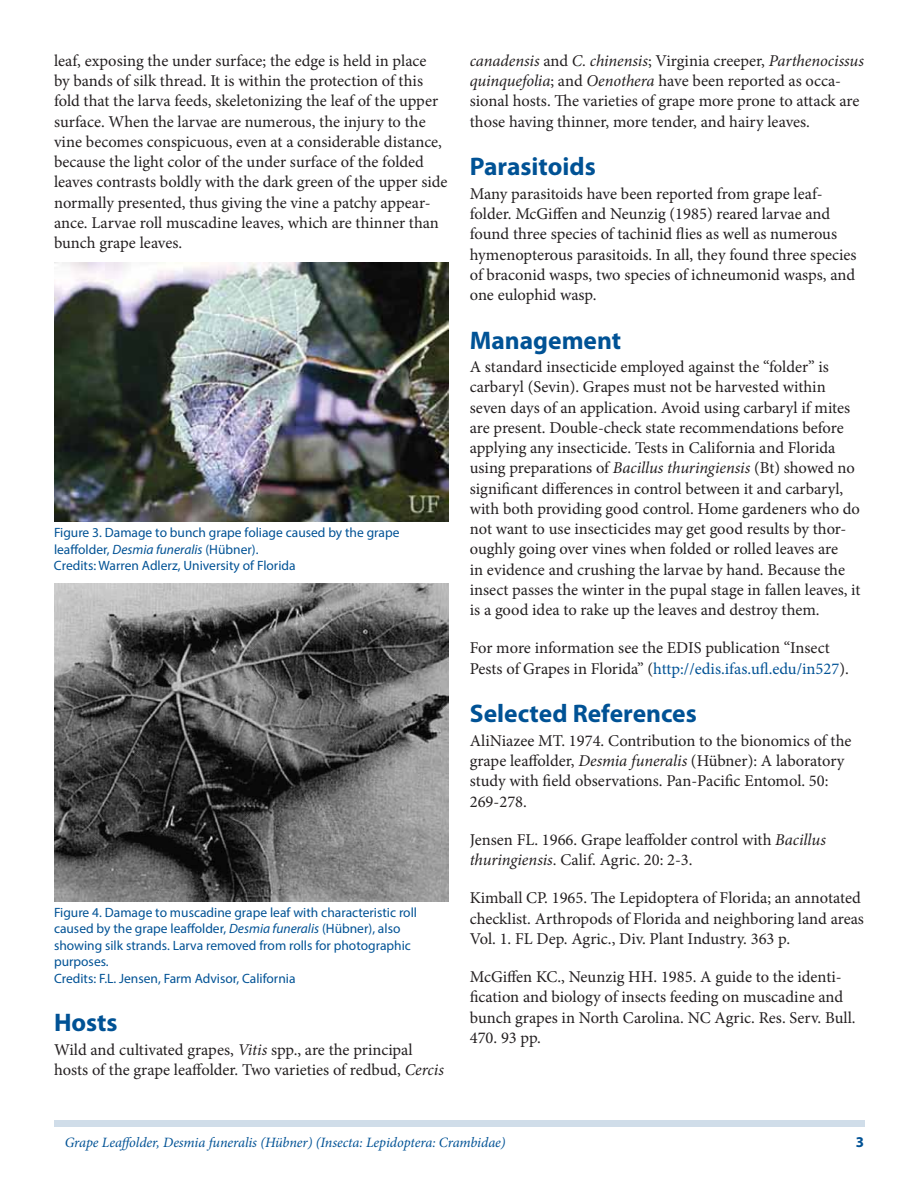
<style>
.page{position:relative;width:918px;height:1188px;background:#fff}
.page>*{position:absolute;margin:0;border:0;box-sizing:border-box;transform-origin:0 0}
.t1{font:700 25.5px "Myriad Pro";color:#005295}
.t2{font:16.5px/20.2px "Minion Pro";color:#231f20}
.t3{font:700 15px "Myriad Pro";color:#005295}
.t4{font:italic 14.25px "Minion Pro";letter-spacing:-.01em;color:#005295}
.t5{font:13.5px/16.5px "Myriad Pro";color:#005295}
.s1{font-style:italic}
.s2{color:#005295}
</style>
<div class="page">
<div style="left:54px;top:1120px;width:810px;height:7px;background:#d0dde9"></div>
<img style="left:54px;top:262px;width:394px;height:260px">
<img style="left:54px;top:583px;width:394px;height:318px">
<p class="t2" style="left:54px;top:52px;width:395px">leaf, exposing the under surface; the edge is held in place<br>by bands of silk thread. It is within the protection of this fold that the larva feeds, skeletonizing the leaf of the upper surface. When the larvae are numerous, the injury to the vine becomes conspicuous, even at a considerable distance, because the light color of the under surface of the folded leaves contrasts boldly with the dark green of the upper side normally presented, thus giving the vine a patchy appear&shy;ance. Larvae roll muscadine leaves, which are thinner than bunch grape leaves.</p>
<p class="t5" style="left:54px;top:525px;width:347px">Figure 3. Damage to bunch grape foliage caused by the grape leaffolder, <span class="s1">Desmia funeralis</span> (Hübner).<br>Credits: Warren Adlerz, University of Florida</p>
<p class="t5" style="left:54px;top:905px;width:365px">Figure 4. Damage to muscadine grape leaf with characteristic roll caused by the grape leaffolder, <span class="s1">Desmia funeralis</span> (Hübner), also showing silk strands. Larva removed from rolls for photographic purposes.<br>Credits: F.L. Jensen, Farm Advisor, California</p>
<h1 class="t1" style="left:54px;top:1013px;width:65px">Hosts</h1>
<p class="t2" style="left:54px;top:1041px;width:392px">Wild and cultivated grapes, <span class="s1">Vitis</span> spp., are the principal hosts of the grape leaffolder. Two varieties of redbud, <span class="s1">Cercis</span></p>
<p class="t2" style="left:470px;top:52px;width:396px"><span class="s1">canadensis</span> and <span class="s1">C. chinensis</span>; Virginia creeper, <span class="s1">Parthenocissus quinquefolia</span>; and <span class="s1">Oenothera</span> have been reported as occa&shy;sional hosts. The varieties of grape more prone to attack are those having thinner, more tender, and hairy leaves.</p>
<h1 class="t1" style="left:470px;top:157px;width:127px">Parasitoids</h1>
<p class="t2" style="left:470px;top:185px;width:388px">Many parasitoids have been reported from grape leaf&shy;folder. McGiffen and Neunzig (1985) reared larvae and found three species of tachinid flies as well as numerous hymenopterous parasitoids. In all, they found three species of braconid wasps, two species of ichneumonid wasps, and one eulophid wasp.</p>
<h1 class="t1" style="left:470px;top:330px;width:153px">Management</h1>
<p class="t2" style="left:470px;top:358px;width:392px">A standard insecticide employed against the “folder” is carbaryl (Sevin). Grapes must not be harvested within seven days of an application. Avoid using carbaryl if mites are present. Double-check state recommendations before applying any insecticide. Tests in California and Florida using preparations of <span class="s1">Bacillus thuringiensis</span> (Bt) showed no significant differences in control between it and carbaryl, with both providing good control. Home gardeners who do not want to use insecticides may get good results by thor&shy;oughly going over vines when folded or rolled leaves are<br>in evidence and crushing the larvae by hand. Because the insect passes the winter in the pupal stage in fallen leaves, it is a good idea to rake up the leaves and destroy them.</p>
<p class="t2" style="left:470px;top:639px;width:381px">For more information see the EDIS publication “Insect<br>Pests of Grapes in Florida” (<span class="s2">http://edis.ifas.ufl.edu/in527</span>).</p>
<h1 class="t1" style="left:470px;top:704px;width:229px">Selected References</h1>
<p class="t2" style="left:470px;top:732px;width:383px">AliNiazee MT. 1974. Contribution to the bionomics of the grape leaffolder, <span class="s1">Desmia funeralis</span> (Hübner): A laboratory study with field observations. Pan-Pacific Entomol. 50:<br>269-278.</p>
<p class="t2" style="left:470px;top:831px;width:358px">Jensen FL. 1966. Grape leaffolder control with <span class="s1">Bacillus thuringiensis</span>. Calif. Agric. 20: 2-3.</p>
<p class="t2" style="left:470px;top:889px;width:396px">Kimball CP. 1965. The Lepidoptera of Florida; an annotated checklist. Arthropods of Florida and neighboring land areas<br>Vol. 1. FL Dep. Agric., Div. Plant Industry. 363 p.</p>
<p class="t2" style="left:470px;top:968px;width:387px">McGiffen KC., Neunzig HH. 1985. A guide to the identi&shy;fication and biology of insects feeding on muscadine and bunch grapes in North Carolina. NC Agric. Res. Serv. Bull.<br>470. 93 pp.</p>
<p class="t4" style="left:65px;top:1137px;width:442px">Grape Leaffolder, Desmia funeralis (Hübner) (Insecta: Lepidoptera: Crambidae)</p>
<p class="t3" style="left:856px;top:1137px;width:10px">3</p>
</div>
